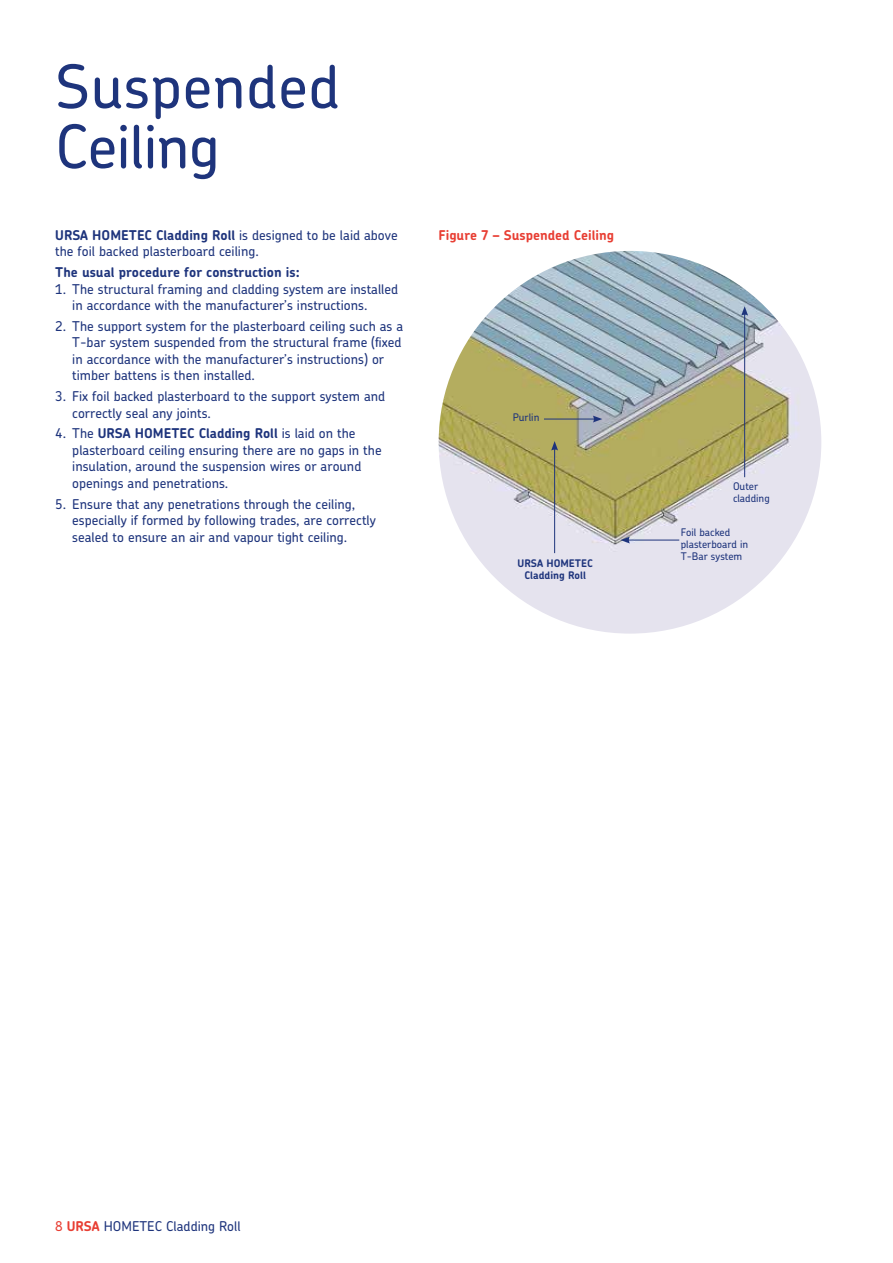
<style>
.page{position:relative;width:893px;height:1263px;background:#fff}
.page>*{position:absolute;margin:0;border:0;box-sizing:border-box;transform-origin:0 0}
.t1{font:500 60px/60px "Chevin Pro";letter-spacing:.01em;color:#1e347c}
.t2{font:500 13.5px/16.5px "Chevin Pro";color:#1e347c}
.t3{font:700 13.5px "Chevin Pro";color:#1e347c}
.t4{font:700 13.5px "Chevin Pro";color:#e83e33}
.t5{font:500 10.5px/12px "Chevin Pro";color:#1e347c}
.t6{font:700 10.5px/12px "Chevin Pro";color:#1e347c;text-align:center}
.s1{font-weight:700}
.s2{color:#e83e33}
.s3{font-weight:700;color:#e83e33}
</style>
<div class="page">
<img style="left:439px;top:251px;width:382px;height:383px;border-radius:191px">
<hr style="left:544px;top:419px;width:51px;height:1px;background:#1e347c">
<svg style="left:593px;top:416px;width:9px;height:6px"></svg>
<hr style="left:744px;top:313px;width:1px;height:164px;background:#1e347c">
<svg style="left:741px;top:306px;width:7px;height:10px"></svg>
<hr style="left:554px;top:448px;width:1px;height:105px;background:#1e347c">
<svg style="left:551px;top:441px;width:7px;height:9px"></svg>
<hr style="left:627px;top:540px;width:52px;height:1px;background:#1e347c">
<svg style="left:620px;top:537px;width:10px;height:6px"></svg>
<h1 class="t1" style="left:55px;top:55px;width:286px">Suspended<br>Ceiling</h1>
<p class="t2" style="left:55px;top:226px;width:344px"><span class="s1">URSA HOMETEC Cladding Roll</span> is designed to be laid above the foil backed plasterboard ceiling.</p>
<p class="t3" style="left:55px;top:263px;width:246px">The usual procedure for construction is:</p>
<p class="t2" style="left:72px;top:280px;width:327px;text-indent:-17px">1. The structural framing and cladding system are installed in accordance with the manufacturer’s instructions.</p>
<p class="t2" style="left:72px;top:317px;width:332px;text-indent:-17px">2. The support system for the plasterboard ceiling such as a T-bar system suspended from the structural frame (fixed in accordance with the manufacturer’s instructions) or timber battens is then installed.</p>
<p class="t2" style="left:72px;top:387px;width:314px;text-indent:-17px">3. Fix foil backed plasterboard to the support system and correctly seal any joints.</p>
<p class="t2" style="left:72px;top:425px;width:311px;text-indent:-17px">4. The <span class="s1">URSA HOMETEC Cladding Roll</span> is laid on the plasterboard ceiling ensuring there are no gaps in the insulation, around the suspension wires or around openings and penetrations.</p>
<p class="t2" style="left:72px;top:495px;width:305px;text-indent:-17px">5. Ensure that any penetrations through the ceiling, especially if formed by following trades, are correctly sealed to ensure an air and vapour tight ceiling.</p>
<p class="t4" style="left:439px;top:226px;width:177px">Figure 7 – Suspended Ceiling</p>
<p class="t5" style="left:513px;top:411px;width:28px">Purlin</p>
<p class="t6" style="left:518px;top:557px;width:77px">URSA HOMETEC<br>Cladding Roll</p>
<p class="t5" style="left:733px;top:480px;width:38px">Outer cladding</p>
<p class="t5" style="left:681px;top:526px;width:69px">Foil backed plasterboard in<br>T-Bar system</p>
<p class="t2" style="left:55px;top:1218px;width:187px"><span class="s2">8</span> <span class="s3">URSA</span> HOMETEC Cladding Roll</p>
</div>
